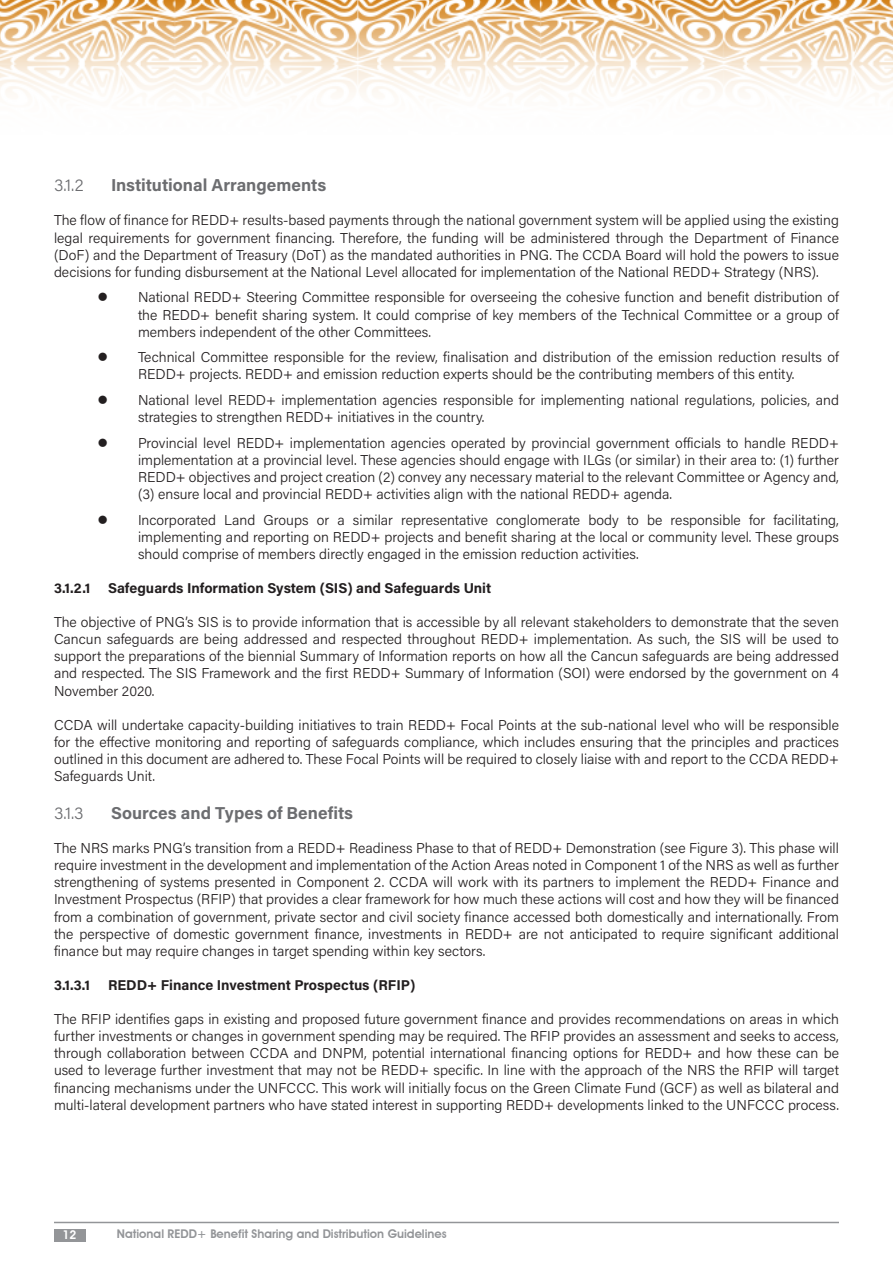
<style>
.page{position:relative;width:893px;height:1263px;background:#fff}
.page>*{position:absolute;margin:0;border:0;box-sizing:border-box;transform-origin:0 0}
.t1{font:17.25px "Acumin Variable Concept";letter-spacing:.055em;color:#6c6d70}
.t2{font:14.25px/17.1px "Acumin Variable Concept";letter-spacing:.01em;color:#231f20;text-align:justify}
.t3{font:14.25px "Acumin Variable Concept";letter-spacing:.05em;color:#231f20}
.t4{font:600 12px "Avant Garde IT Cby BT";color:#939598}
.t5{font:600 12px "Avant Garde IT Cby BT";color:#fff}
</style>
<div class="page">
<img style="left:0;top:0;width:893px;height:95px">
<div style="left:54px;top:1229px;width:31px;height:12px;background:#939598"></div>
<hr style="left:54px;top:1222px;width:785px;height:1px;background:#939598">
<p class="t1" style="left:54px;top:173px;width:31px">3.1.2</p>
<p class="t1" style="left:111px;top:173px;width:216px">Institutional Arrangements</p>
<p class="t2" style="left:54px;top:211px;width:786px">The flow of finance for REDD+ results-based payments through the national government system will be applied using the existing legal requirements for government financing. Therefore, the funding will be administered through the Department of Finance (DoF) and the Department of Treasury (DoT) as the mandated authorities in PNG. The CCDA Board will hold the powers to issue decisions for funding disbursement at the National Level allocated for implementation of the National REDD+ Strategy (NRS).</p>
<p class="t2" style="left:138px;top:288px;width:702px;text-indent:-40px">● National REDD+ Steering Committee responsible for overseeing the cohesive function and benefit distribution of the REDD+ benefit sharing system. It could comprise of key members of the Technical Committee or a group of members independent of the other Committees.</p>
<p class="t2" style="left:98px;top:348px;width:743px;text-align:center">● Technical Committee responsible for the review, finalisation and distribution of the emission reduction results of<br>REDD+ projects. REDD+ and emission reduction experts should be the contributing members of this entity.</p>
<p class="t2" style="left:138px;top:391px;width:702px;text-indent:-40px">● National level REDD+ implementation agencies responsible for implementing national regulations, policies, and strategies to strengthen REDD+ initiatives in the country.</p>
<p class="t2" style="left:138px;top:434px;width:702px;text-indent:-40px">● Provincial level REDD+ implementation agencies operated by provincial government officials to handle REDD+ implementation at a provincial level. These agencies should engage with ILGs (or similar) in their area to: (1) further REDD+ objectives and project creation (2) convey any necessary material to the relevant Committee or Agency and, (3) ensure local and provincial REDD+ activities align with the national REDD+ agenda.</p>
<p class="t2" style="left:138px;top:510px;width:702px;text-indent:-40px">● Incorporated Land Groups or a similar representative conglomerate body to be responsible for facilitating, implementing and reporting on REDD+ projects and benefit sharing at the local or community level. These groups should comprise of members directly engaged in the emission reduction activities.</p>
<p class="t2" style="left:54px;top:579px;width:37px">3.1.2.1</p>
<p class="t3" style="left:108px;top:578px;width:384px">Safeguards Information System (SIS) and Safeguards Unit</p>
<p class="t2" style="left:54px;top:613px;width:786px">The objective of PNG’s SIS is to provide information that is accessible by all relevant stakeholders to demonstrate that the seven Cancun safeguards are being addressed and respected throughout REDD+ implementation. As such, the SIS will be used to support the preparations of the biennial Summary of Information reports on how all the Cancun safeguards are being addressed and respected. The SIS Framework and the first REDD+ Summary of Information (SOI) were endorsed by the government on 4<br>November 2020.</p>
<p class="t2" style="left:54px;top:716px;width:786px">CCDA will undertake capacity-building initiatives to train REDD+ Focal Points at the sub-national level who will be responsible for the effective monitoring and reporting of safeguards compliance, which includes ensuring that the principles and practices outlined in this document are adhered to. These Focal Points will be required to closely liaise with and report to the CCDA REDD+ Safeguards Unit.</p>
<p class="t1" style="left:54px;top:801px;width:31px">3.1.3</p>
<p class="t1" style="left:111px;top:801px;width:242px">Sources and Types of Benefits</p>
<p class="t2" style="left:54px;top:839px;width:786px">The NRS marks PNG’s transition from a REDD+ Readiness Phase to that of REDD+ Demonstration (see Figure 3). This phase will require investment in the development and implementation of the Action Areas noted in Component 1 of the NRS as well as further strengthening of systems presented in Component 2. CCDA will work with its partners to implement the REDD+ Finance and Investment Prospectus (RFIP) that provides a clear framework for how much these actions will cost and how they will be financed from a combination of government, private sector and civil society finance accessed both domestically and internationally. From the perspective of domestic government finance, investments in REDD+ are not anticipated to require significant additional finance but may require changes in target spending within key sectors.</p>
<p class="t2" style="left:54px;top:976px;width:37px">3.1.3.1</p>
<p class="t3" style="left:108px;top:975px;width:308px">REDD+ Finance Investment Prospectus (RFIP)</p>
<p class="t2" style="left:54px;top:1010px;width:786px">The RFIP identifies gaps in existing and proposed future government finance and provides recommendations on areas in which further investments or changes in government spending may be required. The RFIP provides an assessment and seeks to access, through collaboration between CCDA and DNPM, potential international financing options for REDD+ and how these can be used to leverage further investment that may not be REDD+ specific. In line with the approach of the NRS the RFIP will target financing mechanisms under the UNFCCC. This work will initially focus on the Green Climate Fund (GCF) as well as bilateral and multi-lateral development partners who have stated interest in supporting REDD+ developments linked to the UNFCCC process.</p>
<p class="t5" style="left:63px;top:1228px;width:15px">12</p>
<p class="t4" style="left:117px;top:1226px;width:331px">National REDD+ Benefit Sharing and Distribution Guidelines</p>
</div>
